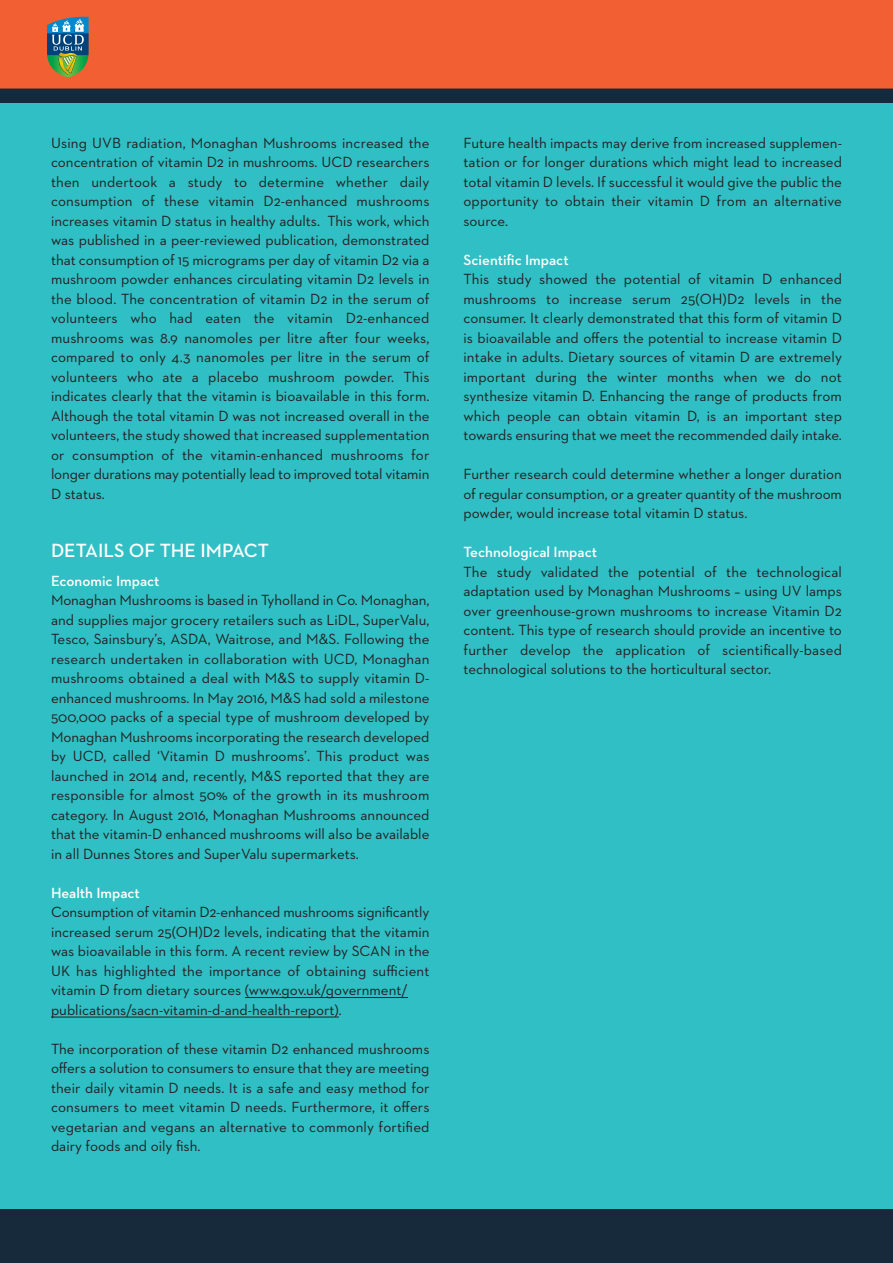
<style>
.page{position:relative;width:893px;height:1263px;background:#fff}
.page>*{position:absolute;margin:0;border:0;box-sizing:border-box;transform-origin:0 0}
.t1{font:600 19.5px "Neutraface 2 Text";color:#fff}
.t2{font:15px/19.5px "Neutraface 2 Text";color:#231f20;text-align:justify}
.t3{font:600 15px "Neutraface 2 Text";color:#fff}
</style>
<div class="page">
<div style="left:0;top:91px;width:893px;height:1172px;background:#30bfc4"></div>
<div style="left:0;top:0;width:893px;height:92px;background:#f15f32"></div>
<svg style="left:47px;top:16px;width:42px;height:61px;background:#5d857b"></svg>
<div style="left:0;top:89px;width:893px;height:13px;background:#172a3b"></div>
<hr style="left:249px;top:997px;width:159px;height:1px;background:#231f20">
<hr style="left:51px;top:1017px;width:284px;height:1px;background:#231f20">
<div style="left:0;top:1209px;width:893px;height:54px;background:#172a3b"></div>
<p class="t2" style="left:51px;top:134px;width:380px">Using UVB radiation, Monaghan Mushrooms increased the concentration of vitamin D2 in mushrooms. UCD researchers then undertook a study to determine whether daily consumption of these vitamin D2-enhanced mushrooms increases vitamin D status in healthy adults. This work, which was published in a peer-reviewed publication, demonstrated that consumption of 15 micrograms per day of vitamin D2 via a mushroom powder enhances circulating vitamin D2 levels in the blood. The concentration of vitamin D2 in the serum of volunteers who had eaten the vitamin D2-enhanced mushrooms was 8.9 nanomoles per litre after four weeks, compared to only 4.3 nanomoles per litre in the serum of volunteers who ate a placebo mushroom powder. This indicates clearly that the vitamin is bioavailable in this form.<br>Although the total vitamin D was not increased overall in the volunteers, the study showed that increased supplementation or consumption of the vitamin-enhanced mushrooms for longer durations may potentially lead to improved total vitamin D status.</p>
<h1 class="t1" style="left:51px;top:543px;width:220px">DETAILS OF THE IMPACT</h1>
<p class="t3" style="left:51px;top:575px;width:110px">Economic Impact</p>
<p class="t2" style="left:51px;top:592px;width:380px">Monaghan Mushrooms is based in Tyholland in Co. Monaghan, and supplies major grocery retailers such as LiDL, SuperValu, Tesco, Sainsbury’s, ASDA, Waitrose, and M&amp;S. Following the research undertaken in collaboration with UCD, Monaghan mushrooms obtained a deal with M&amp;S to supply vitamin D&shy;enhanced mushrooms. In May 2016, M&amp;S had sold a milestone 500,000 packs of a special type of mushroom developed by Monaghan Mushrooms incorporating the research developed by UCD, called ‘Vitamin D mushrooms’. This product was launched in 2014 and, recently, M&amp;S reported that they are responsible for almost 50% of the growth in its mushroom category. In August 2016, Monaghan Mushrooms announced that the vitamin-D enhanced mushrooms will also be available in all Dunnes Stores and SuperValu supermarkets.</p>
<p class="t3" style="left:51px;top:887px;width:90px">Health Impact</p>
<p class="t2" style="left:51px;top:904px;width:380px;text-align:left">Consumption of vitamin D2-enhanced mushrooms significantly increased serum 25(OH)D2 levels, indicating that the vitamin was bioavailable in this form. A recent review by SCAN in the UK has highlighted the importance of obtaining sufficient vitamin D from dietary sources (www.gov.uk/government/ publications/sacn-vitamin-d-and-health-report).</p>
<p class="t2" style="left:51px;top:1040px;width:380px">The incorporation of these vitamin D2 enhanced mushrooms offers a solution to consumers to ensure that they are meeting their daily vitamin D needs. It is a safe and easy method for consumers to meet vitamin D needs. Furthermore, it offers vegetarian and vegans an alternative to commonly fortified dairy foods and oily fish.</p>
<p class="t2" style="left:463px;top:134px;width:380px">Future health impacts may derive from increased supplemen&shy;tation or for longer durations which might lead to increased total vitamin D levels. If successful it would give the public the opportunity to obtain their vitamin D from an alternative source.</p>
<p class="t3" style="left:463px;top:254px;width:107px">Scientific Impact</p>
<p class="t2" style="left:463px;top:271px;width:380px">This study showed the potential of vitamin D enhanced mushrooms to increase serum 25(OH)D2 levels in the consumer. It clearly demonstrated that this form of vitamin D is bioavailable and offers the potential to increase vitamin D intake in adults. Dietary sources of vitamin D are extremely important during the winter months when we do not synthesize vitamin D. Enhancing the range of products from which people can obtain vitamin D, is an important step towards ensuring that we meet the recommended daily intake.</p>
<p class="t2" style="left:463px;top:466px;width:380px">Further research could determine whether a longer duration of regular consumption, or a greater quantity of the mushroom powder, would increase total vitamin D status.</p>
<p class="t3" style="left:463px;top:546px;width:135px">Technological Impact</p>
<p class="t2" style="left:463px;top:563px;width:380px">The study validated the potential of the technological adaptation used by Monaghan Mushrooms – using UV lamps over greenhouse-grown mushrooms to increase Vitamin D2 content. This type of research should provide an incentive to further develop the application of scientifically-based technological solutions to the horticultural sector.</p>
</div>
